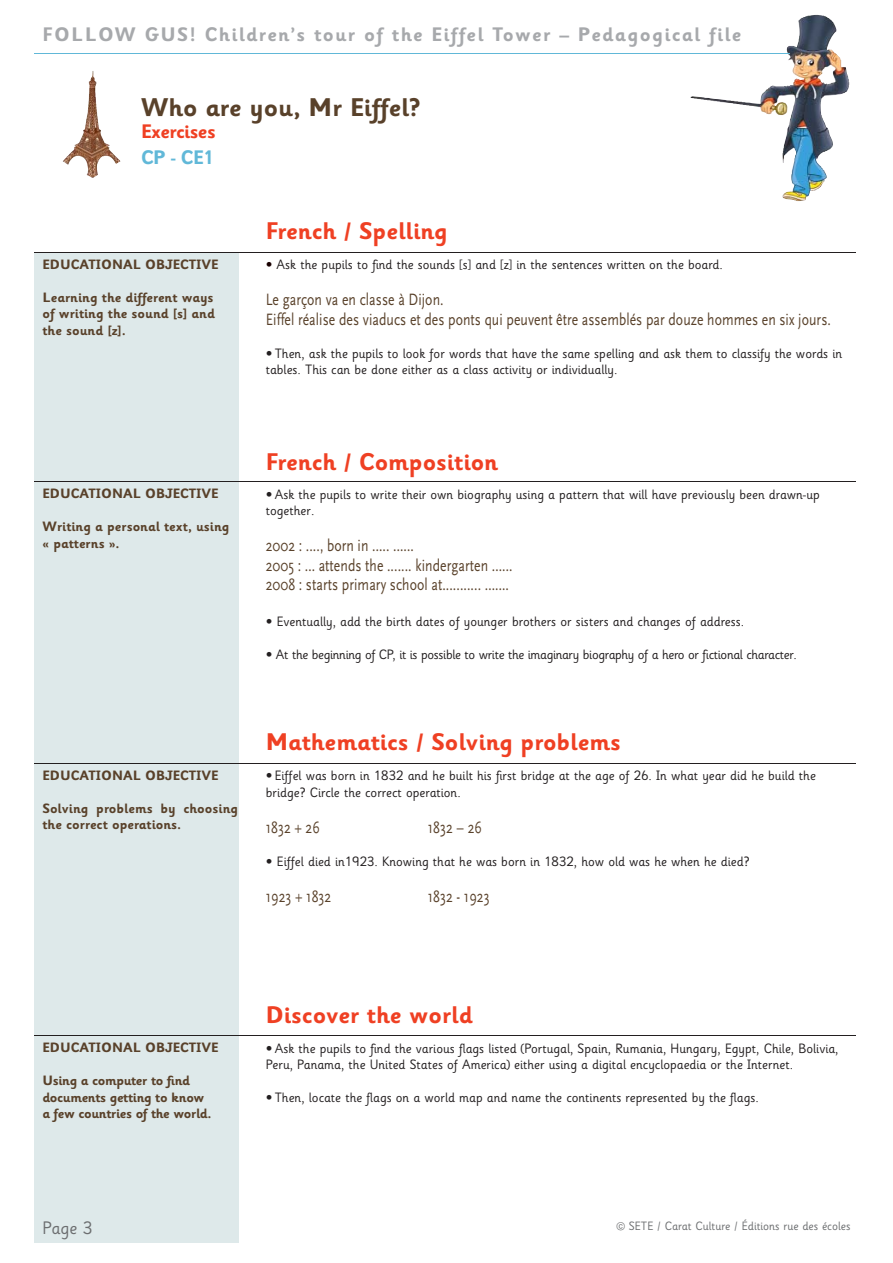
<style>
.page{position:relative;width:893px;height:1263px;background:#fff}
.page>*{position:absolute;margin:0;border:0;box-sizing:border-box;transform-origin:0 0}
.t1{font:700 25.5px "Sassoon Infant";color:#59412a}
.t2{font:700 24px "Sassoon Infant";color:#ef4023}
.t3{font:700 19.5px "Sassoon Infant";letter-spacing:.07em;color:#a7a9ac}
.t4{font:700 19.5px "Sassoon Infant";letter-spacing:-.025em;color:#ef4023}
.t5{font:700 19.5px "Sassoon Infant";color:#61b8d8}
.t6{font:18px "Sassoon Infant";color:#6c6e70}
.t7{font:17.1px/19.5px "Scala Sans";letter-spacing:.005em;color:#59412a;scale:.8 1}
.t8{font:13.5px/16.5px "Sassoon Infant";color:#231f20}
.t9{font:700 13.5px/16.5px "Sassoon Infant";color:#59412a}
.t10{font:13.5px "Sassoon Infant";letter-spacing:-.025em;color:#231f20}
.t11{font:700 13.5px/16.5px "Sassoon Infant";letter-spacing:-.025em;color:#59412a}
.t12{font:12px "Sassoon Infant";color:#6c6e70}
.s1{font-family:"Helvetica";font-weight:900;font-stretch:extra-condensed;color:#180001}
.s2{font-family:"Helvetica";font-weight:900;font-stretch:extra-condensed}
</style>
<div class="page">
<div style="left:34px;top:252px;width:205px;height:990px;background:#dee9ea"></div>
<hr style="left:34px;top:252px;width:822px;height:1px;background:#231f20">
<hr style="left:34px;top:481px;width:822px;height:1px;background:#231f20">
<hr style="left:34px;top:763px;width:822px;height:1px;background:#231f20">
<hr style="left:34px;top:1035px;width:822px;height:1px;background:#231f20">
<img style="left:782px;top:85px;width:67px;height:116px">
<img style="left:87px;top:71px;width:34px;height:107px">
<hr style="left:34px;top:53px;width:755px;height:1px;background:#61b8d8">
<h3 class="t3" style="left:42px;top:27px;width:700px">FOLLOW GUS! Children’s tour of the Eiffel Tower – Pedagogical file</h3>
<h1 class="t1" style="left:141px;top:98px;width:280px">Who are you, Mr Eiffel?</h1>
<h3 class="t4" style="left:141px;top:124px;width:76px">Exercises</h3>
<h3 class="t5" style="left:141px;top:150px;width:74px">CP - CE1</h3>
<p class="t9" style="left:42px;top:258px;width:178px">EDUCATIONAL OBJECTIVE</p>
<p class="t9" style="left:42px;top:291px;width:174px;text-align:justify">Learning the different ways of writing the sound [s] and the sound [z].</p>
<h2 class="t2" style="left:266px;top:222px;width:183px">French / Spelling</h2>
<p class="t8" style="left:266px;top:258px;width:459px"><span class="s1">•</span> Ask the pupils to find the sounds [s] and [z] in the sentences written on the board.</p>
<p class="t7" style="left:266px;top:291px;width:708px">Le garçon va en classe à Dijon.<br>Eiffel réalise des viaducs et des ponts qui peuvent être assemblés par douze hommes en six jours.</p>
<p class="t8" style="left:266px;top:347px;width:578px"><span class="s2">•</span> Then, ask the pupils to look for words that have the same spelling and ask them to classify the words in tables. This can be done either as a class activity or individually.</p>
<p class="t9" style="left:42px;top:487px;width:178px">EDUCATIONAL OBJECTIVE</p>
<p class="t9" style="left:42px;top:520px;width:188px">Writing a personal text, using « patterns ».</p>
<p class="t9" style="left:42px;top:769px;width:178px">EDUCATIONAL OBJECTIVE</p>
<p class="t9" style="left:42px;top:802px;width:197px">Solving problems by choosing the correct operations.</p>
<h2 class="t2" style="left:266px;top:453px;width:234px">French / Composition</h2>
<p class="t8" style="left:266px;top:488px;width:556px"><span class="s2">•</span> Ask the pupils to write their own biography using a pattern that will have previously been drawn-up together.</p>
<p class="t7" style="left:266px;top:537px;width:310px">2002 : ...., born in ….. ……<br>2005 : … attends the ....... kindergarten ……<br>2008 : starts primary school at........... …….</p>
<p class="t8" style="left:266px;top:615px;width:480px"><span class="s2">•</span> Eventually, add the birth dates of younger brothers or sisters and changes of address.</p>
<p class="t10" style="left:266px;top:650px;width:533px"><span class="s2">•</span> At the beginning of CP, it is possible to write the imaginary biography of a hero or fictional character.</p>
<h2 class="t2" style="left:266px;top:733px;width:356px">Mathematics / Solving problems</h2>
<p class="t8" style="left:266px;top:769px;width:552px"><span class="s2">•</span> Eiffel was born in 1832 and he built his first bridge at the age of 26. In what year did he build the bridge? Circle the correct operation.</p>
<p class="t7" style="left:266px;top:819px;width:69px">1832 + 26</p>
<p class="t7" style="left:428px;top:819px;width:69px">1832 – 26</p>
<p class="t8" style="left:266px;top:855px;width:485px"><span class="s2">•</span> Eiffel died in1923. Knowing that he was born in 1832, how old was he when he died?</p>
<p class="t7" style="left:266px;top:888px;width:84px">1923 + 1832</p>
<p class="t7" style="left:428px;top:888px;width:79px">1832 - 1923</p>
<p class="t9" style="left:42px;top:1041px;width:178px">EDUCATIONAL OBJECTIVE</p>
<p class="t11" style="left:42px;top:1074px;width:171px">Using a computer to find documents getting to know a few countries of the world.</p>
<h3 class="t6" style="left:42px;top:1221px;width:52px">Page 3</h3>
<h2 class="t2" style="left:266px;top:1006px;width:208px">Discover the world</h2>
<p class="t8" style="left:266px;top:1042px;width:574px"><span class="s2">•</span> Ask the pupils to find the various flags listed (Portugal, Spain, Rumania, Hungary, Egypt, Chile, Bolivia,<br>Peru, Panama, the United States of America) either using a digital encyclopaedia or the Internet.</p>
<p class="t8" style="left:266px;top:1091px;width:494px"><span class="s2">•</span> Then, locate the flags on a world map and name the continents represented by the flags.</p>
<p class="t12" style="left:616px;top:1221px;width:236px">© SETE / Carat Culture / Éditions rue des écoles</p>
</div>
